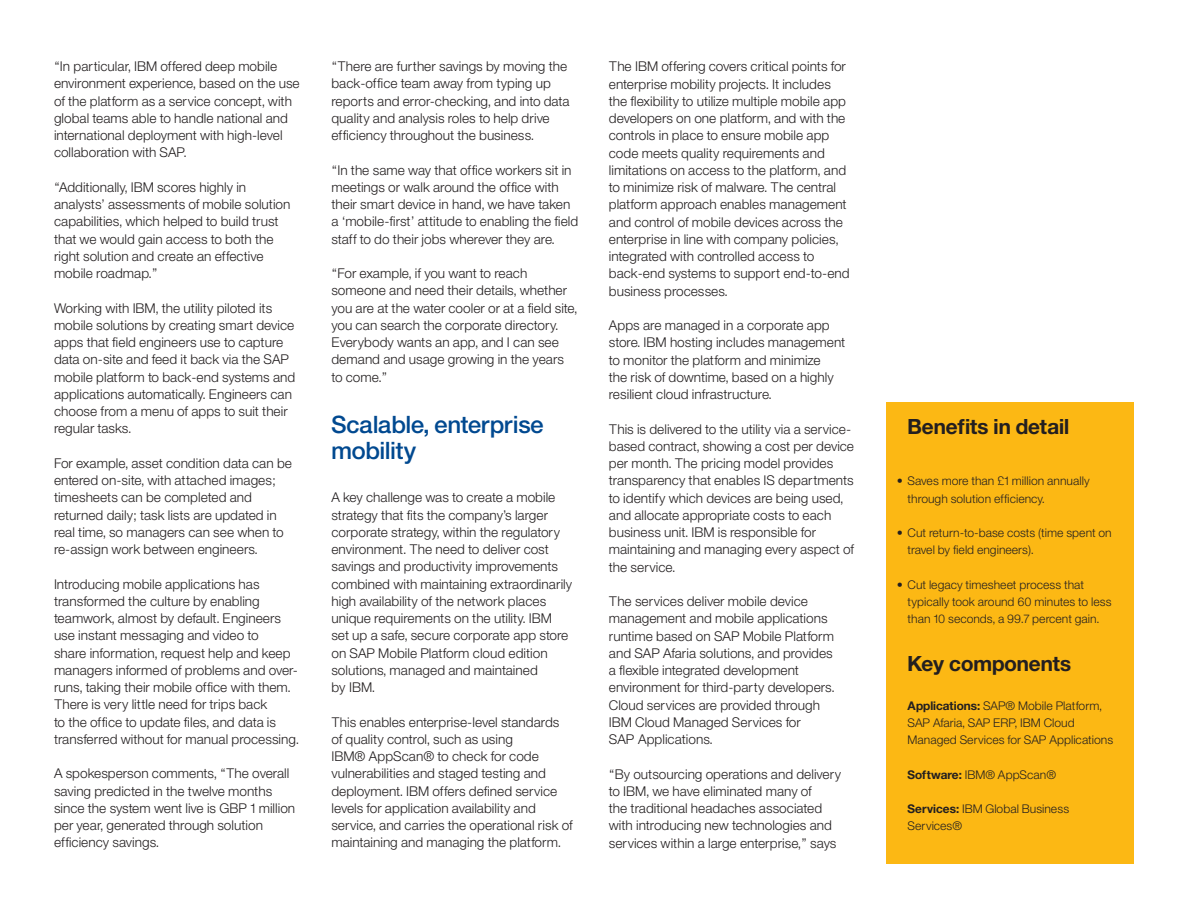
<style>
.page{position:relative;width:1188px;height:918px;background:#fff}
.page>*{position:absolute;margin:0;border:0;box-sizing:border-box;transform-origin:0 0}
.Main_Body_Text_Subhe{font:24px/25.8px "Helv Neue Mediumfor IBM";color:#014990}
.Main_Body_Gold_Panel{font:21px "Helv Neue Boldfor IBM";color:#231f20}
.Main_Body_Text{font:13.5px/17.2px "Helv Neue Lightfor IBM";color:#231f20}
.Main_Body_Gold_Panel-2{font:12px/17.2px "Helv Neue Lightfor IBM";color:#231f20}
.s1{font-family:"Helv Neue Boldfor IBM"}
</style>
<div class="page">
<div style="left:886px;top:402px;width:248px;height:462px;background:#fcb814"></div>
<p class="Main_Body_Text" style="left:54px;top:58px;width:247px">“In particular, IBM offered deep mobile environment experience, based on the use of the platform as a service concept, with global teams able to handle national and international deployment with high-level collaboration with SAP.</p>
<p class="Main_Body_Text" style="left:54px;top:178px;width:238px">“Additionally, IBM scores highly in analysts’ assessments of mobile solution capabilities, which helped to build trust that we would gain access to both the right solution and create an effective mobile roadmap.”</p>
<p class="Main_Body_Text" style="left:54px;top:299px;width:243px">Working with IBM, the utility piloted its mobile solutions by creating smart device apps that field engineers use to capture data on-site and feed it back via the SAP mobile platform to back-end systems and applications automatically. Engineers can choose from a menu of apps to suit their regular tasks.</p>
<p class="Main_Body_Text" style="left:54px;top:454px;width:240px">For example, asset condition data can be entered on-site, with attached images; timesheets can be completed and returned daily; task lists are updated in real time, so managers can see when to re-assign work between engineers.</p>
<p class="Main_Body_Text" style="left:54px;top:575px;width:246px">Introducing mobile applications has transformed the culture by enabling teamwork, almost by default. Engineers use instant messaging and video to<br>share information, request help and keep managers informed of problems and over&shy;runs, taking their mobile office with them.<br>There is very little need for trips back<br>to the office to update files, and data is transferred without for manual processing.</p>
<p class="Main_Body_Text" style="left:54px;top:765px;width:243px">A spokesperson comments, “The overall saving predicted in the twelve months since the system went live is GBP 1 million per year, generated through solution efficiency savings.</p>
<p class="Main_Body_Text" style="left:331px;top:58px;width:240px">“There are further savings by moving the back-office team away from typing up reports and error-checking, and into data quality and analysis roles to help drive efficiency throughout the business.</p>
<p class="Main_Body_Text" style="left:331px;top:161px;width:248px">“In the same way that office workers sit in meetings or walk around the office with their smart device in hand, we have taken a ‘mobile-first’ attitude to enabling the field staff to do their jobs wherever they are.</p>
<p class="Main_Body_Text" style="left:331px;top:265px;width:247px">“For example, if you want to reach someone and need their details, whether you are at the water cooler or at a field site, you can search the corporate directory.<br>Everybody wants an app, and I can see demand and usage growing in the years to come.”</p>
<p class="Main_Body_Text_Subhe" style="left:331px;top:412px;width:214px">Scalable, enterprise mobility</p>
<p class="Main_Body_Text" style="left:331px;top:489px;width:242px">A key challenge was to create a mobile strategy that fits the company’s larger corporate strategy, within the regulatory environment. The need to deliver cost savings and productivity improvements combined with maintaining extraordinarily high availability of the network places unique requirements on the utility. IBM set up a safe, secure corporate app store on SAP Mobile Platform cloud edition solutions, managed and maintained<br>by IBM.</p>
<p class="Main_Body_Text" style="left:331px;top:713px;width:243px">This enables enterprise-level standards of quality control, such as using<br>IBM® AppScan® to check for code vulnerabilities and staged testing and deployment. IBM offers defined service levels for application availability and service, and carries the operational risk of maintaining and managing the platform.</p>
<p class="Main_Body_Text" style="left:609px;top:58px;width:242px">The IBM offering covers critical points for enterprise mobility projects. It includes the flexibility to utilize multiple mobile app developers on one platform, and with the controls in place to ensure mobile app code meets quality requirements and limitations on access to the platform, and to minimize risk of malware. The central platform approach enables management and control of mobile devices across the enterprise in line with company policies, integrated with controlled access to back-end systems to support end-to-end business processes.</p>
<p class="Main_Body_Text" style="left:609px;top:316px;width:238px">Apps are managed in a corporate app store. IBM hosting includes management to monitor the platform and minimize<br>the risk of downtime, based on a highly resilient cloud infrastructure.</p>
<p class="Main_Body_Text" style="left:609px;top:420px;width:247px">This is delivered to the utility via a service&shy;based contract, showing a cost per device per month. The pricing model provides transparency that enables IS departments to identify which devices are being used, and allocate appropriate costs to each business unit. IBM is responsible for maintaining and managing every aspect of the service.</p>
<p class="Main_Body_Text" style="left:609px;top:592px;width:227px">The services deliver mobile device management and mobile applications runtime based on SAP Mobile Platform and SAP Afaria solutions, and provides a flexible integrated development environment for third-party developers.<br>Cloud services are provided through IBM Cloud Managed Services for<br>SAP Applications.</p>
<p class="Main_Body_Text" style="left:609px;top:765px;width:234px">“By outsourcing operations and delivery to IBM, we have eliminated many of<br>the traditional headaches associated with introducing new technologies and services within a large enterprise,” says</p>
<p class="Main_Body_Gold_Panel" style="left:908px;top:414px;width:163px">Benefits in detail</p>
<p class="Main_Body_Gold_Panel-2" style="left:908px;top:472px;width:184px;text-indent:-11px">• Saves more than £1 million annually through solution efficiency.</p>
<p class="Main_Body_Gold_Panel-2" style="left:908px;top:524px;width:206px;text-indent:-11px">• Cut return-to-base costs (time spent on travel by field engineers).</p>
<p class="Main_Body_Gold_Panel-2" style="left:908px;top:576px;width:206px;text-indent:-11px">• Cut legacy timesheet process that typically took around 60 minutes to less than 10 seconds, a 99.7 percent gain.</p>
<p class="Main_Body_Gold_Panel" style="left:908px;top:650px;width:165px">Key components</p>
<p class="Main_Body_Gold_Panel-2" style="left:908px;top:696px;width:207px"><span class="s1">Applications:</span> SAP® Mobile Platform,<br>SAP Afaria, SAP ERP, IBM Cloud<br>Managed Services for SAP Applications</p>
<p class="Main_Body_Gold_Panel-2" style="left:908px;top:765px;width:150px"><span class="s1">Software:</span> IBM® AppScan®</p>
<p class="Main_Body_Gold_Panel-2" style="left:908px;top:800px;width:163px"><span class="s1">Services:</span> IBM Global Business<br>Services®</p>
</div>
